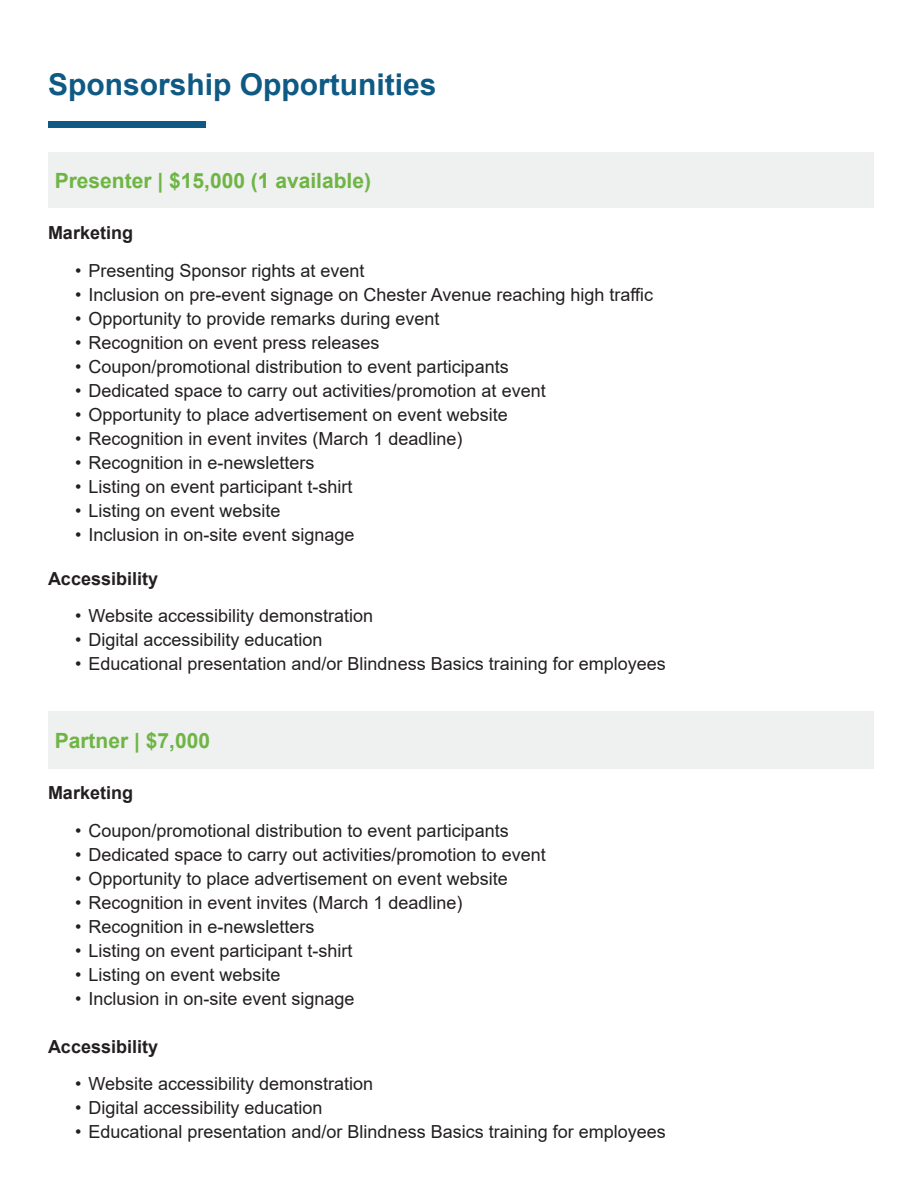
<style>
.page{position:relative;width:918px;height:1188px;background:#fff}
.page>*{position:absolute;margin:0;border:0;box-sizing:border-box;transform-origin:0 0}
.t1{font:700 30px "Arial";color:#0f5a84}
.t2{font:700 21px "Arial";color:#6eb544}
.t3{font:18px "Arial";color:#231f20}
.t4{font:700 18px "Arial";color:#231f20}
</style>
<div class="page">
<div style="left:48px;top:711px;width:826px;height:58px;background:#eff0f0"></div>
<div style="left:48px;top:152px;width:826px;height:56px;background:#eff0f0"></div>
<div style="left:48px;top:122px;width:158px;height:6px;background:#0f5a84"></div>
<p class="t1" style="left:48px;top:64px;width:390px">Sponsorship Opportunities</p>
<p class="t2" style="left:55px;top:166px;width:318px">Presenter | $15,000 (1 available)</p>
<p class="t4" style="left:48px;top:220px;width:87px">Marketing</p>
<p class="t3" style="left:75px;top:258px;width:291px">• Presenting Sponsor rights at event</p>
<p class="t3" style="left:75px;top:282px;width:580px">• Inclusion on pre-event signage on Chester Avenue reaching high traffic</p>
<p class="t3" style="left:75px;top:306px;width:366px">• Opportunity to provide remarks during event</p>
<p class="t3" style="left:75px;top:330px;width:306px">• Recognition on event press releases</p>
<p class="t3" style="left:75px;top:354px;width:435px">• Coupon/promotional distribution to event participants</p>
<p class="t3" style="left:75px;top:378px;width:472px">• Dedicated space to carry out activities/promotion at event</p>
<p class="t3" style="left:75px;top:402px;width:434px">• Opportunity to place advertisement on event website</p>
<p class="t3" style="left:75px;top:426px;width:389px">• Recognition in event invites (March 1 deadline)</p>
<p class="t3" style="left:75px;top:450px;width:241px">• Recognition in e-newsletters</p>
<p class="t3" style="left:75px;top:474px;width:279px">• Listing on event participant t-shirt</p>
<p class="t3" style="left:75px;top:498px;width:207px">• Listing on event website</p>
<p class="t3" style="left:75px;top:522px;width:281px">• Inclusion in on-site event signage</p>
<p class="t4" style="left:48px;top:566px;width:112px">Accessibility</p>
<p class="t3" style="left:75px;top:604px;width:300px">• Website accessibility demonstration</p>
<p class="t3" style="left:75px;top:628px;width:249px">• Digital accessibility education</p>
<p class="t3" style="left:75px;top:652px;width:592px">• Educational presentation and/or Blindness Basics training for employees</p>
<p class="t2" style="left:55px;top:726px;width:157px">Partner | $7,000</p>
<p class="t4" style="left:48px;top:780px;width:87px">Marketing</p>
<p class="t3" style="left:75px;top:818px;width:435px">• Coupon/promotional distribution to event participants</p>
<p class="t3" style="left:75px;top:842px;width:472px">• Dedicated space to carry out activities/promotion to event</p>
<p class="t3" style="left:75px;top:866px;width:434px">• Opportunity to place advertisement on event website</p>
<p class="t3" style="left:75px;top:890px;width:389px">• Recognition in event invites (March 1 deadline)</p>
<p class="t3" style="left:75px;top:914px;width:241px">• Recognition in e-newsletters</p>
<p class="t3" style="left:75px;top:938px;width:279px">• Listing on event participant t-shirt</p>
<p class="t3" style="left:75px;top:962px;width:207px">• Listing on event website</p>
<p class="t3" style="left:75px;top:986px;width:281px">• Inclusion in on-site event signage</p>
<p class="t4" style="left:48px;top:1034px;width:112px">Accessibility</p>
<p class="t3" style="left:75px;top:1072px;width:300px">• Website accessibility demonstration</p>
<p class="t3" style="left:75px;top:1096px;width:249px">• Digital accessibility education</p>
<p class="t3" style="left:75px;top:1120px;width:592px">• Educational presentation and/or Blindness Basics training for employees</p>
</div>
